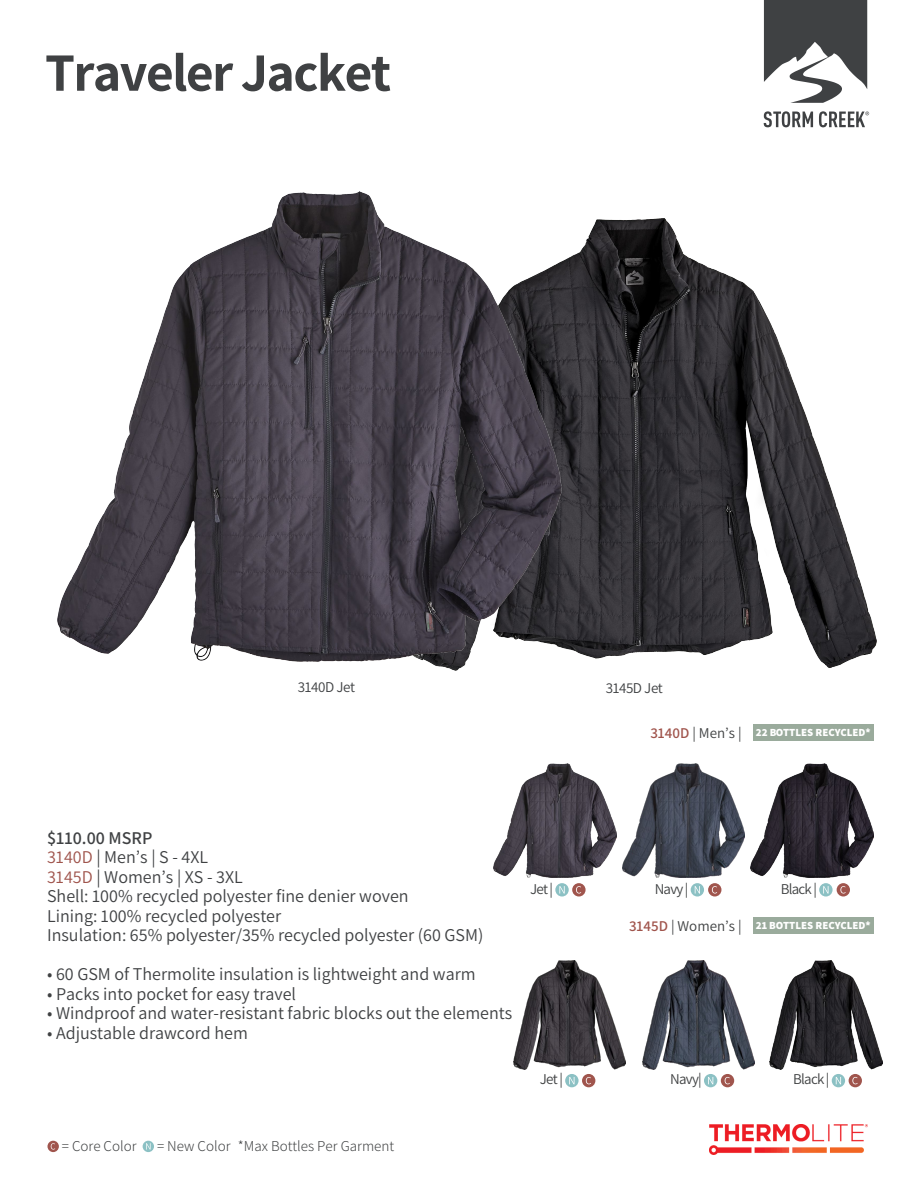
<style>
.page{position:relative;width:918px;height:1188px;background:#fff}
.page>*{position:absolute;margin:0;border:0;box-sizing:border-box;transform-origin:0 0}
.t1{font:700 54px "Assistant";letter-spacing:-.03em;color:#3f4143}
.t2{font:18px/19.5px "Assistant";color:#3f4143}
.t3{font:15px "Assistant";letter-spacing:-.05em;color:#3f4142}
.t4{font:300 15px "Assistant";color:#3f4142}
.t5{font:15px "Assistant";letter-spacing:-.03em;color:#3f4143}
.t6{font:800 10.95px "Assistant";color:#fff}
.s1{font-weight:600}
.s2{color:#9f544c}
.s3{font-weight:600;color:#a0544c}
</style>
<div class="page">
<img style="left:427px;top:218px;width:449px;height:452px">
<img style="left:514px;top:961px;width:112px;height:108px">
<svg style="left:764px;top:0;width:103px;height:103px"></svg>
<svg style="left:764px;top:111px;width:49px;height:16px"></svg>
<svg style="left:819px;top:111px;width:50px;height:16px"></svg>
<div style="left:753px;top:724px;width:120px;height:17px;background:#9aab9c"></div>
<div style="left:753px;top:918px;width:120px;height:16px;background:#9aab9c"></div>
<svg style="left:47px;top:1141px;width:12px;height:11px"></svg>
<svg style="left:51px;top:1143px;width:4px;height:7px"></svg>
<div style="left:143px;top:1141px;width:11px;height:11px;background:#8cc1c4;border-radius:50%"></div>
<svg style="left:146px;top:1143px;width:5px;height:7px"></svg>
<div style="left:555px;top:883px;width:14px;height:14px;background:#8cc1c4;border-radius:50%"></div>
<svg style="left:559px;top:886px;width:6px;height:8px"></svg>
<img style="left:642px;top:961px;width:113px;height:108px">
<svg style="left:704px;top:1074px;width:13px;height:13px"></svg>
<svg style="left:708px;top:1077px;width:5px;height:7px"></svg>
<svg style="left:721px;top:1074px;width:13px;height:13px"></svg>
<svg style="left:725px;top:1077px;width:5px;height:7px"></svg>
<img style="left:770px;top:961px;width:112px;height:108px">
<svg style="left:832px;top:1074px;width:13px;height:13px"></svg>
<svg style="left:836px;top:1077px;width:5px;height:7px"></svg>
<div style="left:849px;top:1074px;width:13px;height:13px;background:#a0554d;border-radius:50%"></div>
<svg style="left:852px;top:1077px;width:6px;height:7px"></svg>
<img style="left:494px;top:763px;width:122px;height:114px">
<svg style="left:691px;top:883px;width:13px;height:14px"></svg>
<svg style="left:695px;top:886px;width:5px;height:8px"></svg>
<img style="left:622px;top:763px;width:123px;height:114px">
<div style="left:708px;top:883px;width:13px;height:14px;background:#a0554d;border-radius:50%"></div>
<svg style="left:712px;top:886px;width:5px;height:8px"></svg>
<svg style="left:572px;top:883px;width:14px;height:14px"></svg>
<svg style="left:576px;top:886px;width:5px;height:8px"></svg>
<img style="left:709px;top:1124px;width:158px;height:30px">
<img style="left:58px;top:192px;width:503px;height:469px">
<div style="left:819px;top:883px;width:14px;height:14px;background:#8cc1c4;border-radius:50%"></div>
<svg style="left:823px;top:886px;width:6px;height:8px"></svg>
<img style="left:751px;top:763px;width:122px;height:114px">
<div style="left:837px;top:883px;width:13px;height:14px;background:#a0554d;border-radius:50%"></div>
<svg style="left:840px;top:886px;width:6px;height:8px"></svg>
<svg style="left:565px;top:1074px;width:14px;height:13px"></svg>
<svg style="left:569px;top:1077px;width:5px;height:7px"></svg>
<div style="left:582px;top:1074px;width:13px;height:13px;background:#a0554d;border-radius:50%"></div>
<svg style="left:586px;top:1077px;width:5px;height:7px"></svg>
<h1 class="t1" style="left:45px;top:36px;width:348px">Traveler Jacket</h1>
<p class="t5" style="left:298px;top:677px;width:59px">3140D Jet</p>
<p class="t2" style="left:47px;top:827px;width:438px"><span class="s1">$110.00 MSRP<br></span><span class="s2">3140D</span> | Men’s | S - 4XL<br><span class="s2">3145D</span> | Women’s | XS - 3XL<br>Shell: 100% recycled polyester fine denier woven<br>Lining: 100% recycled polyester<br>Insulation: 65% polyester/35% recycled polyester (60 GSM)</p>
<p class="t2" style="left:47px;top:964px;width:430px">• 60 GSM of Thermolite insulation is lightweight and warm</p>
<p class="t2" style="left:47px;top:983px;width:251px">• Packs into pocket for easy travel</p>
<p class="t2" style="left:47px;top:1003px;width:467px">• Windproof and water-resistant fabric blocks out the elements</p>
<p class="t2" style="left:47px;top:1022px;width:202px">• Adjustable drawcord hem</p>
<p class="t3" style="left:530px;top:878px;width:25px">Jet |</p>
<p class="t3" style="left:540px;top:1069px;width:25px">Jet |</p>
<p class="t4" style="left:62px;top:1135px;width:76px">= Core Color</p>
<p class="t4" style="left:157px;top:1135px;width:239px">= New Color *Max Bottles Per Garment</p>
<p class="t5" style="left:606px;top:678px;width:59px">3145D Jet</p>
<p class="t3" style="left:650px;top:723px;width:93px"><span class="s3">3140D</span> | Men’s |</p>
<p class="t6" style="left:756px;top:724px;width:116px">22 BOTTLES RECYCLED*</p>
<p class="t3" style="left:655px;top:878px;width:35px">Navy |</p>
<p class="t3" style="left:781px;top:878px;width:38px">Black|</p>
<p class="t3" style="left:629px;top:915px;width:114px"><span class="s3">3145D</span> | Women’s |</p>
<p class="t6" style="left:756px;top:918px;width:116px">21 BOTTLES RECYCLED*</p>
<p class="t3" style="left:670px;top:1069px;width:33px">Navy|</p>
<p class="t3" style="left:793px;top:1069px;width:38px">Black |</p>
</div>
